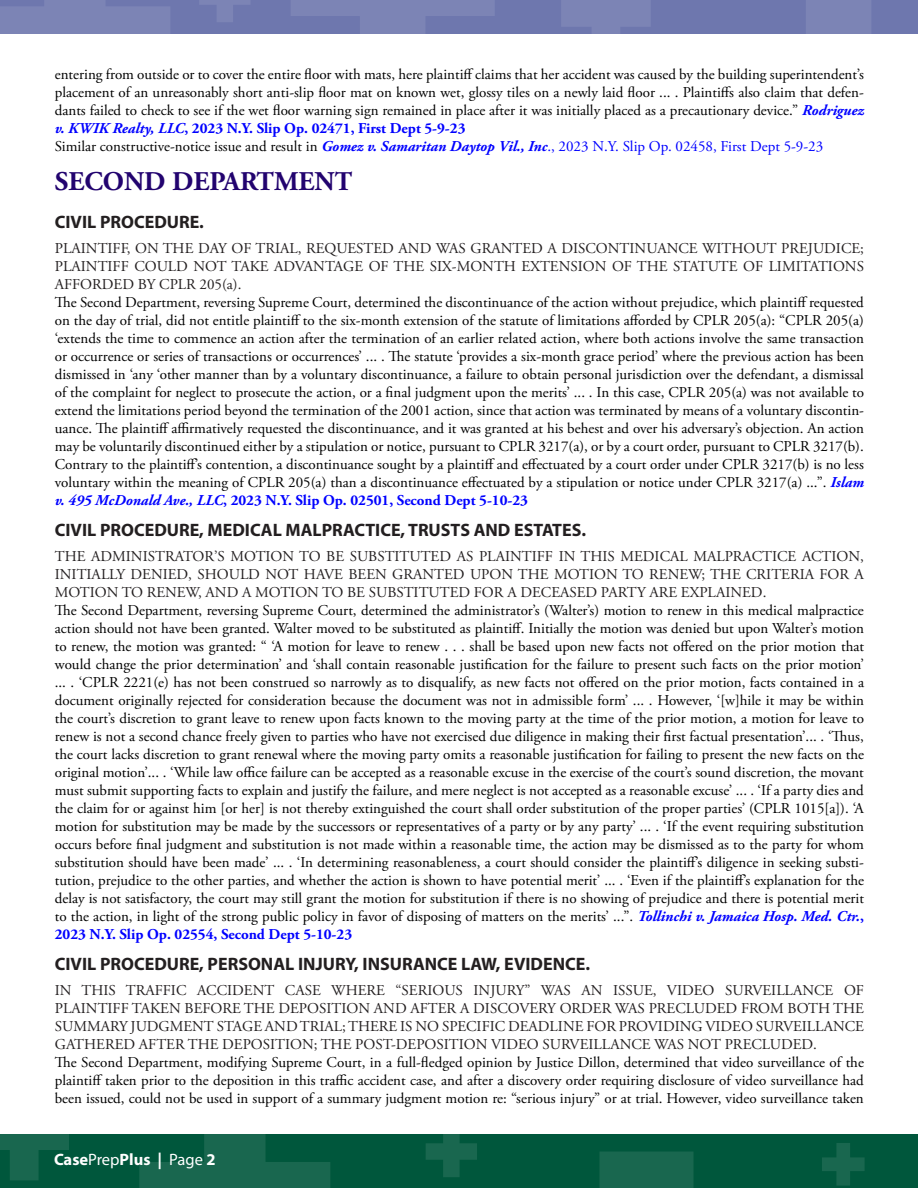
<style>
.page{position:relative;width:918px;height:1188px;background:#fff}
.page>*{position:absolute;margin:0;border:0;box-sizing:border-box;transform-origin:0 0}
.department{font:700 27px "Adobe Garamond Pro";color:#22036f}
.area_of_law{font:700 18px "Myriad Pro";color:#231f20}
.t1{font:700 16.5px "Myriad Pro";color:#fff}
.Body_Copy{font:15px/18px "Adobe Garamond Pro";color:#000;text-align:justify}
.Body_Copy-2{font:15px/18px "Adobe Garamond Pro";color:#231f20;text-align:justify}
.s1{font-weight:700;font-style:italic;color:#00f}
.s2{font-weight:700;color:#00f}
.s3{color:#00f}
.s4{font-weight:400}
</style>
<div class="page">
<div style="left:0;top:0;width:918px;height:33px;background:#6e77ae"></div>
<div style="left:0;top:1134px;width:918px;height:54px;background:#00573c"></div>
<svg style="left:291px;top:0;width:204px;height:34px"></svg>
<svg style="left:737px;top:0;width:181px;height:34px"></svg>
<div style="left:599px;top:1152px;width:95px;height:36px;background:#19674f"></div>
<svg style="left:561px;top:0;width:90px;height:34px"></svg>
<svg style="left:0;top:1134px;width:69px;height:46px"></svg>
<svg style="left:199px;top:0;width:51px;height:22px"></svg>
<svg style="left:426px;top:1134px;width:51px;height:43px"></svg>
<svg style="left:822px;top:1143px;width:43px;height:43px"></svg>
<svg style="left:0;top:0;width:170px;height:34px"></svg>
<svg style="left:139px;top:1134px;width:191px;height:54px"></svg>
<p class="Body_Copy" style="left:55px;top:66px;width:811px">entering from outside or to cover the entire floor with mats, here plaintiff claims that her accident was caused by the building superintendent’s placement of an unreasonably short anti-slip floor mat on known wet, glossy tiles on a newly laid floor ... . Plaintiffs also claim that defen&shy;dants failed to check to see if the wet floor warning sign remained in place after it was initially placed as a precautionary device.” <span class="s1">Rodriguez v. KWIK Realty, LLC</span><span class="s2">, 2023 N.Y. Slip Op. 02471, First Dept 5-9-23</span></p>
<p class="Body_Copy" style="left:55px;top:138px;width:770px">Similar constructive-notice issue and result in <span class="s1">Gomez v. Samaritan Daytop Vil., Inc</span><span class="s3">., 2023 N.Y. Slip Op. 02458, First Dept 5-9-23</span></p>
<p class="department" style="left:55px;top:165px;width:299px">SECOND DEPARTMENT</p>
<p class="area_of_law" style="left:55px;top:210px;width:151px">CIVIL PROCEDURE.</p>
<p class="Body_Copy-2" style="left:55px;top:240px;width:811px">PLAINTIFF, ON THE DAY OF TRIAL, REQUESTED AND WAS GRANTED A DISCONTINUANCE WITHOUT PREJUDICE; PLAINTIFF COULD NOT TAKE ADVANTAGE OF THE SIX-MONTH EXTENSION OF THE STATUTE OF LIMITATIONS AFFORDED BY CPLR 205(a).</p>
<p class="Body_Copy" style="left:55px;top:294px;width:811px">The Second Department, reversing Supreme Court, determined the discontinuance of the action without prejudice, which plaintiff requested on the day of trial, did not entitle plaintiff to the six-month extension of the statute of limitations afforded by CPLR 205(a): “CPLR 205(a) ‘extends the time to commence an action after the termination of an earlier related action, where both actions involve the same transaction or occurrence or series of transactions or occurrences’ ... . The statute ‘provides a six-month grace period’ where the previous action has been dismissed in ‘any ‘other manner than by a voluntary discontinuance, a failure to obtain personal jurisdiction over the defendant, a dismissal of the complaint for neglect to prosecute the action, or a final judgment upon the merits’ ... . In this case, CPLR 205(a) was not available to extend the limitations period beyond the termination of the 2001 action, since that action was terminated by means of a voluntary discontin&shy;uance. The plaintiff affirmatively requested the discontinuance, and it was granted at his behest and over his adversary’s objection. An action may be voluntarily discontinued either by a stipulation or notice, pursuant to CPLR 3217(a), or by a court order, pursuant to CPLR 3217(b).<br>Contrary to the plaintiff’s contention, a discontinuance sought by a plaintiff and effectuated by a court order under CPLR 3217(b) is no less voluntary within the meaning of CPLR 205(a) than a discontinuance effectuated by a stipulation or notice under CPLR 3217(a) ...”. <span class="s1">Islam v. 495 McDonald Ave., LLC</span><span class="s2">, 2023 N.Y. Slip Op. 02501, Second Dept 5-10-23</span></p>
<p class="area_of_law" style="left:55px;top:518px;width:533px">CIVIL PROCEDURE, MEDICAL MALPRACTICE, TRUSTS AND ESTATES.</p>
<p class="Body_Copy-2" style="left:55px;top:548px;width:811px">THE ADMINISTRATOR’S MOTION TO BE SUBSTITUTED AS PLAINTIFF IN THIS MEDICAL MALPRACTICE ACTION, INITIALLY DENIED, SHOULD NOT HAVE BEEN GRANTED UPON THE MOTION TO RENEW; THE CRITERIA FOR A MOTION TO RENEW, AND A MOTION TO BE SUBSTITUTED FOR A DECEASED PARTY ARE EXPLAINED.</p>
<p class="Body_Copy" style="left:55px;top:602px;width:811px">The Second Department, reversing Supreme Court, determined the administrator’s (Walter’s) motion to renew in this medical malpractice action should not have been granted. Walter moved to be substituted as plaintiff. Initially the motion was denied but upon Walter’s motion to renew, the motion was granted: “ ‘A motion for leave to renew . . . shall be based upon new facts not offered on the prior motion that would change the prior determination’ and ‘shall contain reasonable justification for the failure to present such facts on the prior motion’ ... . ‘CPLR 2221(e) has not been construed so narrowly as to disqualify, as new facts not offered on the prior motion, facts contained in a document originally rejected for consideration because the document was not in admissible form’ ... . However, ‘[w]hile it may be within the court’s discretion to grant leave to renew upon facts known to the moving party at the time of the prior motion, a motion for leave to renew is not a second chance freely given to parties who have not exercised due diligence in making their first factual presentation’... . ‘Thus, the court lacks discretion to grant renewal where the moving party omits a reasonable justification for failing to present the new facts on the original motion’... . ‘While law office failure can be accepted as a reasonable excuse in the exercise of the court’s sound discretion, the movant must submit supporting facts to explain and justify the failure, and mere neglect is not accepted as a reasonable excuse’ ... . ‘If a party dies and the claim for or against him [or her] is not thereby extinguished the court shall order substitution of the proper parties’ (CPLR 1015[a]). ‘A motion for substitution may be made by the successors or representatives of a party or by any party’ ... . ‘If the event requiring substitution occurs before final judgment and substitution is not made within a reasonable time, the action may be dismissed as to the party for whom substitution should have been made’ ... . ‘In determining reasonableness, a court should consider the plaintiff’s diligence in seeking substi&shy;tution, prejudice to the other parties, and whether the action is shown to have potential merit’ ... . ‘Even if the plaintiff’s explanation for the delay is not satisfactory, the court may still grant the motion for substitution if there is no showing of prejudice and there is potential merit to the action, in light of the strong public policy in favor of disposing of matters on the merits’ ...”. <span class="s1">Tollinchi v. Jamaica Hosp. Med. Ctr.</span><span class="s2">, 2023 N.Y. Slip Op. 02554, Second Dept 5-10-23</span></p>
<p class="area_of_law" style="left:55px;top:953px;width:537px">CIVIL PROCEDURE, PERSONAL INJURY, INSURANCE LAW, EVIDENCE.</p>
<p class="Body_Copy-2" style="left:55px;top:982px;width:811px">IN THIS TRAFFIC ACCIDENT CASE WHERE “SERIOUS INJURY” WAS AN ISSUE, VIDEO SURVEILLANCE OF PLAINTIFF TAKEN BEFORE THE DEPOSITION AND AFTER A DISCOVERY ORDER WAS PRECLUDED FROM BOTH THE SUMMARY JUDGMENT STAGE AND TRIAL; THERE IS NO SPECIFIC DEADLINE FOR PROVIDING VIDEO SURVEILLANCE GATHERED AFTER THE DEPOSITION; THE POST-DEPOSITION VIDEO SURVEILLANCE WAS NOT PRECLUDED.</p>
<p class="Body_Copy" style="left:55px;top:1054px;width:811px">The Second Department, modifying Supreme Court, in a full-fledged opinion by Justice Dillon, determined that video surveillance of the plaintiff taken prior to the deposition in this traffic accident case, and after a discovery order requiring disclosure of video surveillance had been issued, could not be used in support of a summary judgment motion re: “serious injury” or at trial. However, video surveillance taken</p>
<p class="t1" style="left:54px;top:1148px;width:163px">Case<span class="s4">Prep</span>Plus | <span class="s4">Page</span> 2</p>
</div>
